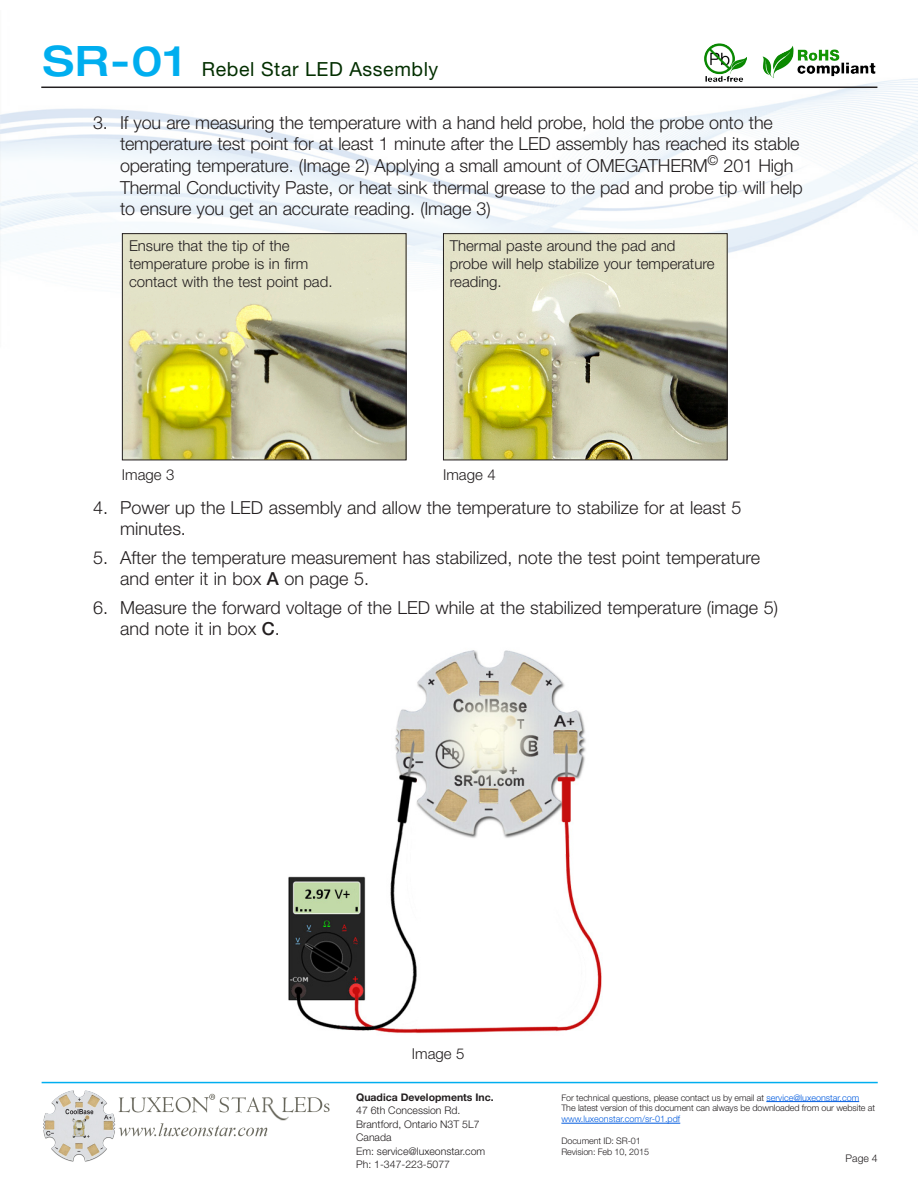
<style>
.page{position:relative;width:918px;height:1188px;background:#fff}
.page>*{position:absolute;margin:0;border:0;box-sizing:border-box;transform-origin:0 0}
.t1{font:19.5px "Helvetica Neue";letter-spacing:.03em;color:#032f00}
.t2{font:300 18px/21.8px "Helvetica Neue";letter-spacing:-.01em;color:#231f20}
.t3{font:300 15px/18px "Helvetica Neue";color:#231f20}
.t4{font:300 10.5px/13.5px "Helvetica Neue";color:#231f20}
.t5{font:700 10.5px "Helvetica Neue";color:#231f20}
.t6{font:300 9px/10.8px "Helvetica Neue";letter-spacing:-.01em;color:#231f20}
.t7{font:300 9px "Helvetica Neue";color:#005bdf}
.s1{font-weight:500;font-stretch:expanded;font-size:42px;color:#00aeef}
.s2{font-weight:500}
.s3{color:#005bdf}
</style>
<div class="page">
<img style="left:1px;top:78px;width:917px;height:313px">
<hr style="left:41px;top:87px;width:836px;height:1px;background:#231f20">
<img style="left:762px;top:46px;width:115px;height:34px">
<img style="left:703px;top:43px;width:44px;height:42px">
<hr style="left:42px;top:1082px;width:836px;height:1px;background:#00aeef">
<hr style="left:766px;top:1101px;width:93px;height:1px;background:#005bdf">
<hr style="left:561px;top:1123px;width:119px;height:1px;background:#005bdf">
<img style="left:43px;top:1090px;width:73px;height:72px">
<img style="left:118px;top:1093px;width:212px;height:44px">
<img style="left:124px;top:235px;width:280px;height:223px">
<div style="left:122px;top:233px;width:284px;height:227px;border:1px solid #231f20"></div>
<img style="left:445px;top:235px;width:281px;height:223px">
<div style="left:443px;top:233px;width:285px;height:227px;border:1px solid #231f20"></div>
<img style="left:288px;top:650px;width:314px;height:384px">
<p class="t1" style="left:43px;top:58px;width:397px"><span class="s1">SR-01</span> Rebel Star LED Assembly</p>
<p class="t2" style="left:120px;top:111px;width:684px;text-indent:-27px">3. If you are measuring the temperature with a hand held probe, hold the probe onto the temperature test point for at least 1 minute after the LED assembly has reached its stable operating temperature. (Image 2) Applying a small amount of OMEGATHERM<sup>©</sup> 201 High Thermal Conductivity Paste, or heat sink thermal grease to the pad and probe tip will help to ensure you get an accurate reading. (Image 3)</p>
<p class="t3" style="left:129px;top:236px;width:205px">Ensure that the tip of the temperature probe is in firm contact with the test point pad.</p>
<p class="t3" style="left:450px;top:236px;width:266px">Thermal paste around the pad and probe will help stabilize your temperature reading.</p>
<p class="t3" style="left:122px;top:465px;width:54px">Image 3</p>
<p class="t3" style="left:443px;top:465px;width:54px">Image 4</p>
<p class="t2" style="left:120px;top:496px;width:623px;text-indent:-27px">4. Power up the LED assembly and allow the temperature to stabilize for at least 5 minutes.</p>
<p class="t2" style="left:120px;top:546px;width:642px;text-indent:-27px">5. After the temperature measurement has stabilized, note the test point temperature and enter it in box <span class="s2">A</span> on page 5.</p>
<p class="t2" style="left:120px;top:596px;width:660px;text-indent:-27px">6. Measure the forward voltage of the LED while at the stabilized temperature (image 5) and note it in box <span class="s2">C</span>.</p>
<p class="t3" style="left:412px;top:1044px;width:54px">Image 5</p>
<p class="t5" style="left:356px;top:1091px;width:139px">Quadica Developments Inc.</p>
<p class="t4" style="left:356px;top:1104px;width:131px">47 6th Concession Rd.<br>Brantford, Ontario N3T 5L7<br>Canada<br>Em: service@luxeonstar.com<br>Ph: 1-347-223-5077</p>
<p class="t6" style="left:561px;top:1092px;width:315px">For technical questions, please contact us by email at <span class="s3">service@luxeonstar.com<br></span>The latest version of this document can always be downloaded from our website at</p>
<p class="t7" style="left:561px;top:1114px;width:120px">www.luxeonstar.com/sr-01.pdf</p>
<p class="t6" style="left:561px;top:1135px;width:89px">Document ID: SR-01<br>Revision: Feb 10, 2015</p>
<p class="t4" style="left:846px;top:1151px;width:34px">Page 4</p>
</div>
